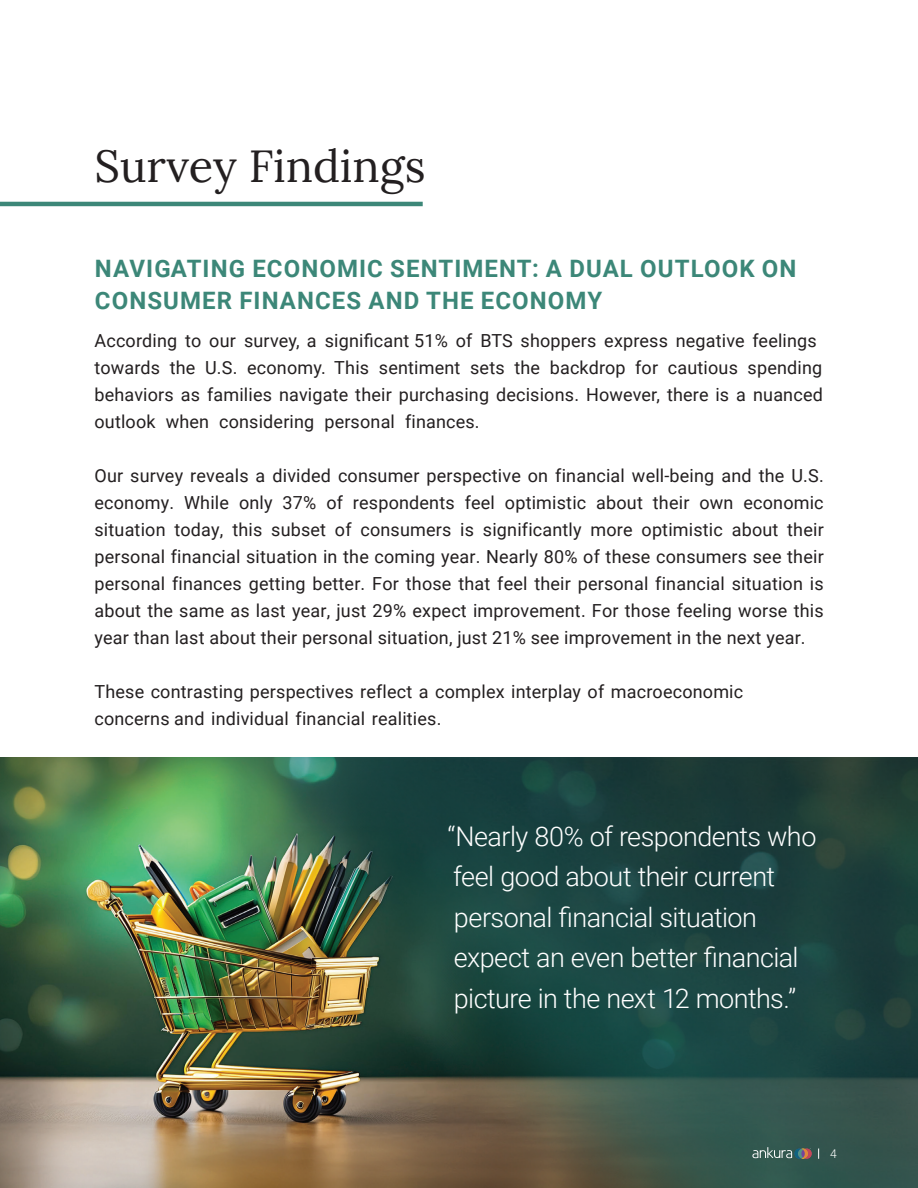
<style>
.page{position:relative;width:918px;height:1188px;background:#fff}
.page>*{position:absolute;margin:0;border:0;box-sizing:border-box;transform-origin:0 0}
.t1{font:45px "Lora";color:#231f20}
.t2{font:300 27px/40.5px "Roboto";letter-spacing:-.02em;color:#fff}
.t3{font:700 24px/31.5px "Roboto";letter-spacing:.045em;color:#3c8778}
.t4{font:18px/27px "Roboto";letter-spacing:.01em;color:#231f20}
.t5{font:300 12px "Roboto";color:#fff}
</style>
<div class="page">
<img style="left:0;top:758px;width:159px;height:430px">
<img style="left:159px;top:758px;width:759px;height:430px">
<hr style="left:0;top:202px;width:423px;height:4px;background:#3c8778">
<svg style="left:752px;top:1147px;width:60px;height:12px"></svg>
<h1 class="t1" style="left:94px;top:132px;width:333px">Survey Findings</h1>
<h3 class="t3" style="left:95px;top:252px;width:703px">NAVIGATING ECONOMIC SENTIMENT A: DUAL OUTLOOK ON<br>CONSUMER FINANCES AND THE ECONOMY</h3>
<p class="t4" style="left:325px;top:326px;width:494px">significant 51% of BTS shoppers express negative feelings</p>
<p class="t4" style="left:94px;top:326px;width:143px">According to our</p>
<p class="t4" style="left:244px;top:326px;width:74px">survey a,</p>
<p class="t4" style="left:635px;top:353px;width:24px">for</p>
<p class="t4" style="left:94px;top:353px;width:67px">towards</p>
<p class="t4" style="left:95px;top:380px;width:730px">behaviors as families navigate their purchasing decisions. However, there is a nuanced</p>
<p class="t4" style="left:405px;top:407px;width:76px">finances.</p>
<p class="t4" style="left:170px;top:353px;width:27px">the</p>
<p class="t4" style="left:334px;top:353px;width:36px">This</p>
<p class="t4" style="left:514px;top:353px;width:27px">the</p>
<p class="t4" style="left:550px;top:353px;width:77px">backdrop</p>
<p class="t4" style="left:748px;top:353px;width:76px">spending</p>
<p class="t4" style="left:205px;top:353px;width:34px">U S. .</p>
<p class="t4" style="left:379px;top:353px;width:83px">sentiment</p>
<p class="t4" style="left:668px;top:353px;width:72px">cautious</p>
<p class="t4" style="left:470px;top:353px;width:36px">sets</p>
<p class="t4" style="left:247px;top:353px;width:80px">economy.</p>
<p class="t4" style="left:94px;top:407px;width:63px">outlook</p>
<p class="t4" style="left:94px;top:461px;width:731px;text-align:right">Our survey reveals a divided consumer perspective on financial well-being and the U S. . economic</p>
<p class="t4" style="left:166px;top:407px;width:45px">when</p>
<p class="t4" style="left:219px;top:407px;width:97px">considering</p>
<p class="t4" style="left:324px;top:407px;width:72px">personal</p>
<p class="t4" style="left:326px;top:488px;width:18px">of</p>
<p class="t4" style="left:465px;top:488px;width:32px">feel</p>
<p class="t4" style="left:184px;top:488px;width:46px">While</p>
<p class="t4" style="left:239px;top:488px;width:35px">only</p>
<p class="t4" style="left:353px;top:488px;width:103px">respondents</p>
<p class="t4" style="left:596px;top:488px;width:48px">about</p>
<p class="t4" style="left:653px;top:488px;width:38px">their</p>
<p class="t4" style="left:283px;top:488px;width:35px">37%</p>
<p class="t4" style="left:505px;top:488px;width:83px">optimistic</p>
<p class="t4" style="left:95px;top:488px;width:81px">economy.</p>
<p class="t4" style="left:699px;top:488px;width:36px">own</p>
<p class="t4" style="left:335px;top:515px;width:18px">of</p>
<p class="t4" style="left:483px;top:515px;width:100px">significantly</p>
<p class="t4" style="left:174px;top:515px;width:51px">today,</p>
<p class="t4" style="left:232px;top:515px;width:32px">this</p>
<p class="t4" style="left:271px;top:515px;width:56px">subset</p>
<p class="t4" style="left:732px;top:515px;width:48px">about</p>
<p class="t4" style="left:787px;top:515px;width:38px">their</p>
<p class="t4" style="left:94px;top:515px;width:731px">situation<br>personal financial situation in the coming year. Nearly 80% of these consumers see their personal finances getting better. For those that feel their personal financial situation is about the same as last year, just 29% expect improvement. For those feeling worse this year than last about their personal situation, just 21% see improvement in the next year.</p>
<p class="t4" style="left:94px;top:677px;width:650px">These contrasting perspectives reflect a complex interplay of macroeconomic concerns and individual financial realities.</p>
<p class="t4" style="left:460px;top:515px;width:15px">is</p>
<p class="t4" style="left:642px;top:515px;width:83px">optimistic</p>
<p class="t4" style="left:360px;top:515px;width:92px">consumers</p>
<p class="t4" style="left:591px;top:515px;width:44px">more</p>
<h2 class="t2" style="left:447px;top:815px;width:371px">“Nearly 80% of respondents who feel good about their current personal financial situation expect an even better financial picture in the next 12 months “.</h2>
<p class="t5" style="left:830px;top:1145px;width:8px">4</p>
</div>
